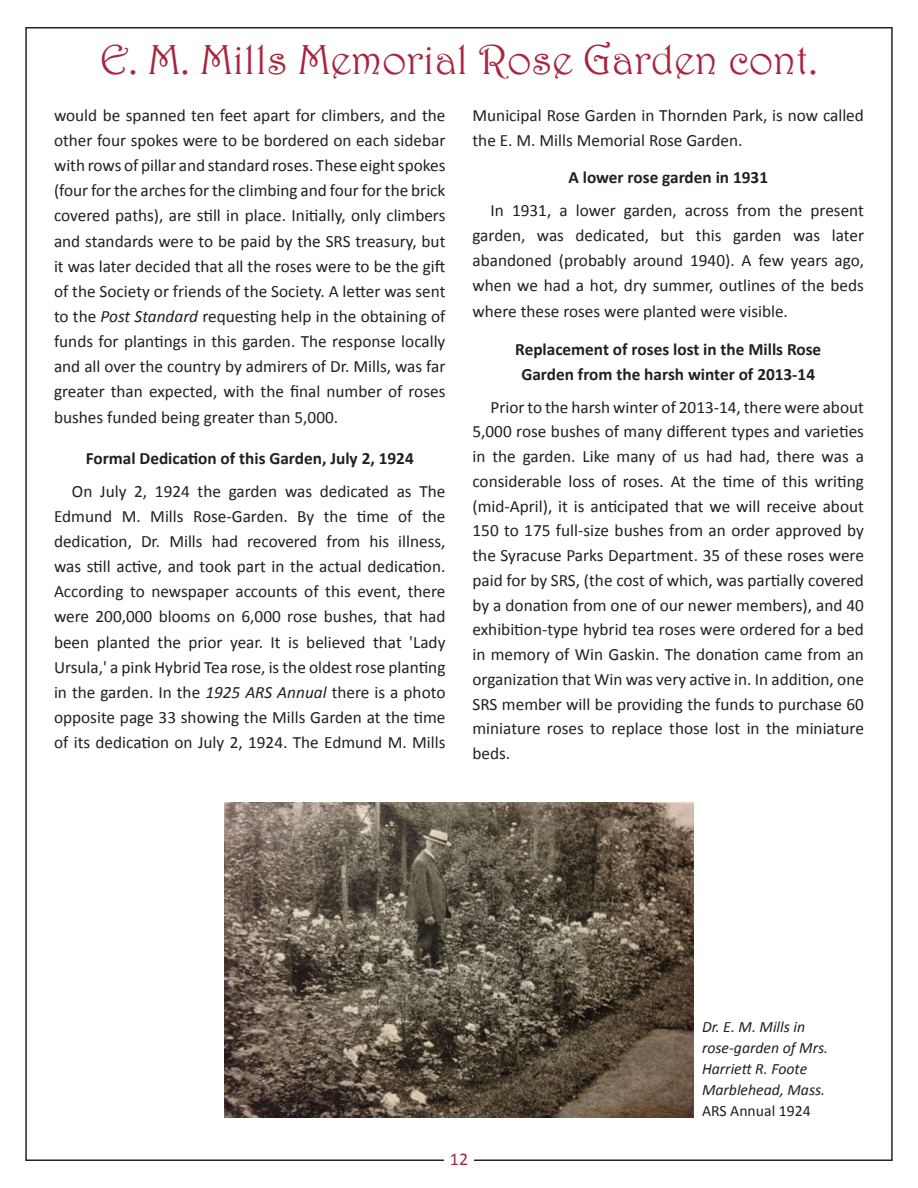
<style>
.page{position:relative;width:918px;height:1188px;background:#fff}
.page>*{position:absolute;margin:0;border:0;box-sizing:border-box;transform-origin:0 0}
.t1{font:42px "Harrington";color:#a9253e}
.t2{font:18px "Calibri";color:#a9253e}
.t3{font:17.25px/25.2px "Calibri";color:#231f20;text-align:justify}
.t4{font:700 17.25px/25.2px "Calibri";color:#231f20;text-align:center}
.t5{font:italic 15.75px/21px "Calibri";color:#231f20}
.t6{font:15.75px "Calibri";color:#231f20}
.s1{font-style:italic}
</style>
<div class="page">
<img style="left:224px;top:802px;width:470px;height:316px">
<h1 class="t1" style="left:100px;top:34px;width:719px">E. M. Mills Memorial Rose Garden cont.</h1>
<p class="t3" style="left:54px;top:103px;width:393px">would be spanned ten feet apart for climbers, and the other four spokes were to be bordered on each sidebar with rows of pillar and standard roses. These eight spokes (four for the arches for the climbing and four for the brick covered paths), are still in place. Initially, only climbers and standards were to be paid by the SRS treasury, but it was later decided that all the roses were to be the gift of the Society or friends of the Society. A letter was sent to the <span class="s1">Post Standard</span> requesting help in the obtaining of funds for plantings in this garden. The response locally and all over the country by admirers of Dr. Mills, was far greater than expected, with the final number of roses bushes funded being greater than 5,000.</p>
<p class="t4" style="left:86px;top:446px;width:330px">formal Dedication of this garden, July 2, 1924</p>
<p class="t3" style="left:54px;top:479px;width:393px;text-indent:18px">On July 2, 1924 the garden was dedicated as The Edmund M. Mills Rose-Garden. By the time of the dedication, Dr. Mills had recovered from his illness, was still active, and took part in the actual dedication.<br>According to newspaper accounts of this event, there were 200,000 blooms on 6,000 rose bushes, that had been planted the prior year. It is believed that 'Lady Ursula,' a pink Hybrid Tea rose, is the oldest rose planting in the garden. In the <span class="s1">1925 ARS Annual</span> there is a photo opposite page 33 showing the Mills Garden at the time of its dedication on July 2, 1924. The Edmund M. Mills</p>
<p class="t3" style="left:473px;top:103px;width:393px">Municipal Rose Garden in Thornden Park, is now called the E. M. Mills Memorial Rose Garden.</p>
<p class="t4" style="left:568px;top:165px;width:201px">A lower rose garden in 1931</p>
<p class="t3" style="left:473px;top:198px;width:393px;text-indent:18px">In 1931, a lower garden, across from the present garden, was dedicated, but this garden was later abandoned (probably around 1940). A few years ago, when we had a hot, dry summer, outlines of the beds where these roses were planted were visible.</p>
<p class="t4" style="left:515px;top:337px;width:308px">Replacement of roses lost in the Mills Rose garden from the harsh winter of 2013-14</p>
<p class="t3" style="left:473px;top:394px;width:393px;line-height:24.8px;text-indent:18px">Prior to the harsh winter of 2013-14, there were about 5,000 rose bushes of many different types and varieties in the garden. Like many of us had had, there was a considerable loss of roses. At the time of this writing (mid-April), it is anticipated that we will receive about 150 to 175 full-size bushes from an order approved by the Syracuse Parks Department. 35 of these roses were paid for by SRS, (the cost of which, was partially covered by a donation from one of our newer members), and 40 exhibition-type hybrid tea roses were ordered for a bed in memory of Win Gaskin. The donation came from an organization that Win was very active in. In addition, one SRS member will be providing the funds to purchase 60 miniature roses to replace those lost in the miniature beds.</p>
<p class="t2" style="left:450px;top:1147px;width:20px">12</p>
<p class="t5" style="left:702px;top:1016px;width:128px">Dr. E. M. Mills in rose-garden of Mrs.<br>Harriett R. Foote<br>Marblehead, Mass.</p>
<p class="t6" style="left:702px;top:1101px;width:110px">ARS Annual 1924</p>
</div>
